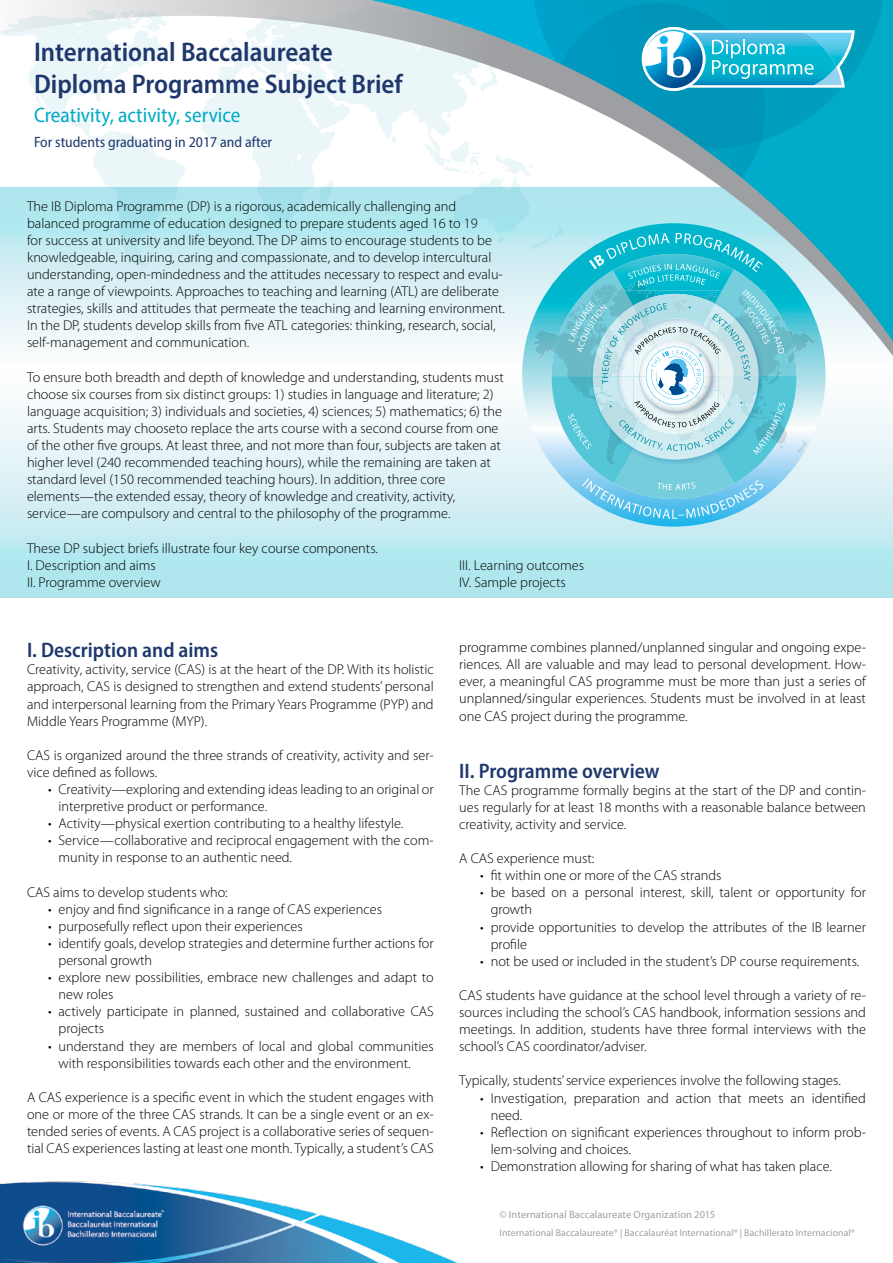
<style>
.page{position:relative;width:893px;height:1263px;background:#fff}
.page>*{position:absolute;margin:0;border:0;box-sizing:border-box;transform-origin:0 0}
.t1{font:600 semi-condensed 27px/32.4px "Myriad Pro";color:#1e376c}
.t2{font:600 semi-condensed 21px "Myriad Pro";color:#1e376c}
.t3{font:semi-condensed 21px "Myriad Pro";color:#00abc7}
.t4{font:semi-condensed 15px "Myriad Pro";color:#1e376c}
.t5{font:300 14.25px/17.1px "Myriad Pro";color:#000}
.t6{font:10.5px "Myriad Pro";letter-spacing:.01em;color:#9d9fa2}
.t7{font:9.75px "Myriad Pro";letter-spacing:.015em;color:#9d9fa2}
</style>
<div class="page">
<svg style="left:0;top:408px;width:893px;height:190px;background:#caedf3"></svg>
<svg style="left:0;top:0;width:893px;height:387px"></svg>
<svg style="left:371px;top:0;width:522px;height:341px"></svg>
<svg style="left:532px;top:0;width:353px;height:149px;background:#13a8c5"></svg>
<svg style="left:550px;top:3px;width:215px;height:215px;background:#42a6bf"></svg>
<svg style="left:371px;top:0;width:22px;height:116px;background:#d4e1e4"></svg>
<img style="left:0;top:1181px;width:458px;height:82px">
<svg style="left:642px;top:27px;width:213px;height:64px"></svg>
<svg style="left:522px;top:223px;width:303px;height:304px;background:#b1e0eb"></svg>
<svg style="left:423px;top:139px;width:388px;height:380px"></svg>
<h1 class="t1" style="left:34px;top:35px;width:370px">International Baccalaureate<br>Diploma Programme Subject Brief</h1>
<h2 class="t3" style="left:34px;top:102px;width:208px">Creativity, activity, service</h2>
<p class="t4" style="left:34px;top:133px;width:240px">For students graduating in 2017 and after</p>
<p class="t5" style="left:27px;top:197px;width:480px">The IB Diploma Programme (DP) is a rigorous, academically challenging and balanced programme of education designed to prepare students aged 16 to 19<br>for success at university and life beyond. The DP aims to encourage students to be knowledgeable, inquiring, caring and compassionate, and to develop intercultural understanding, open-mindedness and the attitudes necessary to respect and evalu&shy;ate a range of viewpoints. Approaches to teaching and learning (ATL) are deliberate strategies, skills and attitudes that permeate the teaching and learning environment.<br>In the DP, students develop skills from five ATL categories: thinking, research, social, self-management and communication.</p>
<p class="t5" style="left:27px;top:368px;width:478px">To ensure both breadth and depth of knowledge and understanding, students must choose six courses from six distinct groups: 1) studies in language and literature; 2) language acquisition; 3) individuals and societies, 4) sciences; 5) mathematics; 6) the arts. Students may chooseto replace the arts course with a second course from one of the other five groups. At least three, and not more than four, subjects are taken at higher level (240 recommended teaching hours), while the remaining are taken at standard level (150 recommended teaching hours). In addition, three core elements—the extended essay, theory of knowledge and creativity, activity, service—are compulsory and central to the philosophy of the programme.</p>
<p class="t5" style="left:27px;top:539px;width:352px">These DP subject briefs illustrate four key course components.<br>I. Description and aims<br>II. Programme overview</p>
<p class="t5" style="left:459px;top:557px;width:126px">III. Learning outcomes<br>IV. Sample projects</p>
<h2 class="t2" style="left:27px;top:637px;width:193px">I. Description and aims</h2>
<p class="t5" style="left:27px;top:661px;width:408px;text-align:justify">Creativity, activity, service (CAS) is at the heart of the DP. With its holistic approach, CAS is designed to strengthen and extend students’ personal and interpersonal learning from the Primary Years Programme (PYP) and Middle Years Programme (MYP).</p>
<p class="t5" style="left:27px;top:747px;width:408px">CAS is organized around the three strands of creativity, activity and ser&shy;vice defined as follows.</p>
<p class="t5" style="left:59px;top:781px;width:377px;text-indent:-11px">• Creativity—exploring and extending ideas leading to an original or interpretive product or performance.</p>
<p class="t5" style="left:48px;top:815px;width:357px">• Activity—physical exertion contributing to a healthy lifestyle.</p>
<p class="t5" style="left:59px;top:832px;width:377px;text-indent:-11px">• Service—collaborative and reciprocal engagement with the com&shy;munity in response to an authentic need.</p>
<p class="t5" style="left:27px;top:883px;width:202px">CAS aims to develop students who:</p>
<p class="t5" style="left:48px;top:901px;width:335px">• enjoy and find significance in a range of CAS experiences</p>
<p class="t5" style="left:48px;top:918px;width:256px">• purposefully reflect upon their experiences</p>
<p class="t5" style="left:59px;top:935px;width:377px;text-indent:-11px">• identify goals, develop strategies and determine further actions for personal growth</p>
<p class="t5" style="left:59px;top:969px;width:377px;text-indent:-11px">• explore new possibilities, embrace new challenges and adapt to new roles</p>
<p class="t5" style="left:59px;top:1003px;width:377px;text-indent:-11px">• actively participate in planned, sustained and collaborative CAS projects</p>
<p class="t5" style="left:59px;top:1037px;width:377px;text-indent:-11px">• understand they are members of local and global communities with responsibilities towards each other and the environment.</p>
<p class="t5" style="left:27px;top:1089px;width:408px;text-align:justify">A CAS experience is a specific event in which the student engages with one or more of the three CAS strands. It can be a single event or an ex&shy;tended series of events. A CAS project is a collaborative series of sequen&shy;tial CAS experiences lasting at least one month. Typically, a student’s CAS</p>
<p class="t5" style="left:459px;top:639px;width:408px;text-align:justify">programme combines planned/unplanned singular and ongoing expe&shy;riences. All are valuable and may lead to personal development. How&shy;ever, a meaningful CAS programme must be more than just a series of unplanned/singular experiences. Students must be involved in at least one CAS project during the programme.</p>
<h2 class="t2" style="left:459px;top:757px;width:202px">II. Programme overview</h2>
<p class="t5" style="left:459px;top:782px;width:408px;text-align:justify">The CAS programme formally begins at the start of the DP and contin&shy;ues regularly for at least 18 months with a reasonable balance between creativity, activity and service.</p>
<p class="t5" style="left:459px;top:850px;width:137px">A CAS experience must:</p>
<p class="t5" style="left:480px;top:867px;width:243px">• fit within one or more of the CAS strands</p>
<p class="t5" style="left:491px;top:884px;width:377px;text-indent:-11px">• be based on a personal interest, skill, talent or opportunity for growth</p>
<p class="t5" style="left:491px;top:918px;width:377px;text-indent:-11px">• provide opportunities to develop the attributes of the IB learner profile</p>
<p class="t5" style="left:480px;top:953px;width:381px">• not be used or included in the student’s DP course requirements.</p>
<p class="t5" style="left:459px;top:987px;width:408px;text-align:justify">CAS students have guidance at the school level through a variety of re&shy;sources including the school’s CAS handbook, information sessions and meetings. In addition, students have three formal interviews with the school’s CAS coordinator/adviser.</p>
<p class="t5" style="left:459px;top:1072px;width:383px">Typically, students’ service experiences involve the following stages.</p>
<p class="t5" style="left:491px;top:1089px;width:377px;text-indent:-11px">• Investigation, preparation and action that meets an identified need.</p>
<p class="t5" style="left:491px;top:1124px;width:377px;text-indent:-11px">• Reflection on significant experiences throughout to inform prob&shy;lem-solving and choices.</p>
<p class="t5" style="left:480px;top:1158px;width:353px">• Demonstration allowing for sharing of what has taken place.</p>
<p class="t6" style="left:500px;top:1208px;width:217px">© International Baccalaureate Organization 2015</p>
<p class="t7" style="left:500px;top:1226px;width:357px">International Baccalaureate® | Baccalauréat International® | Bachillerato Internacional®</p>
</div>
